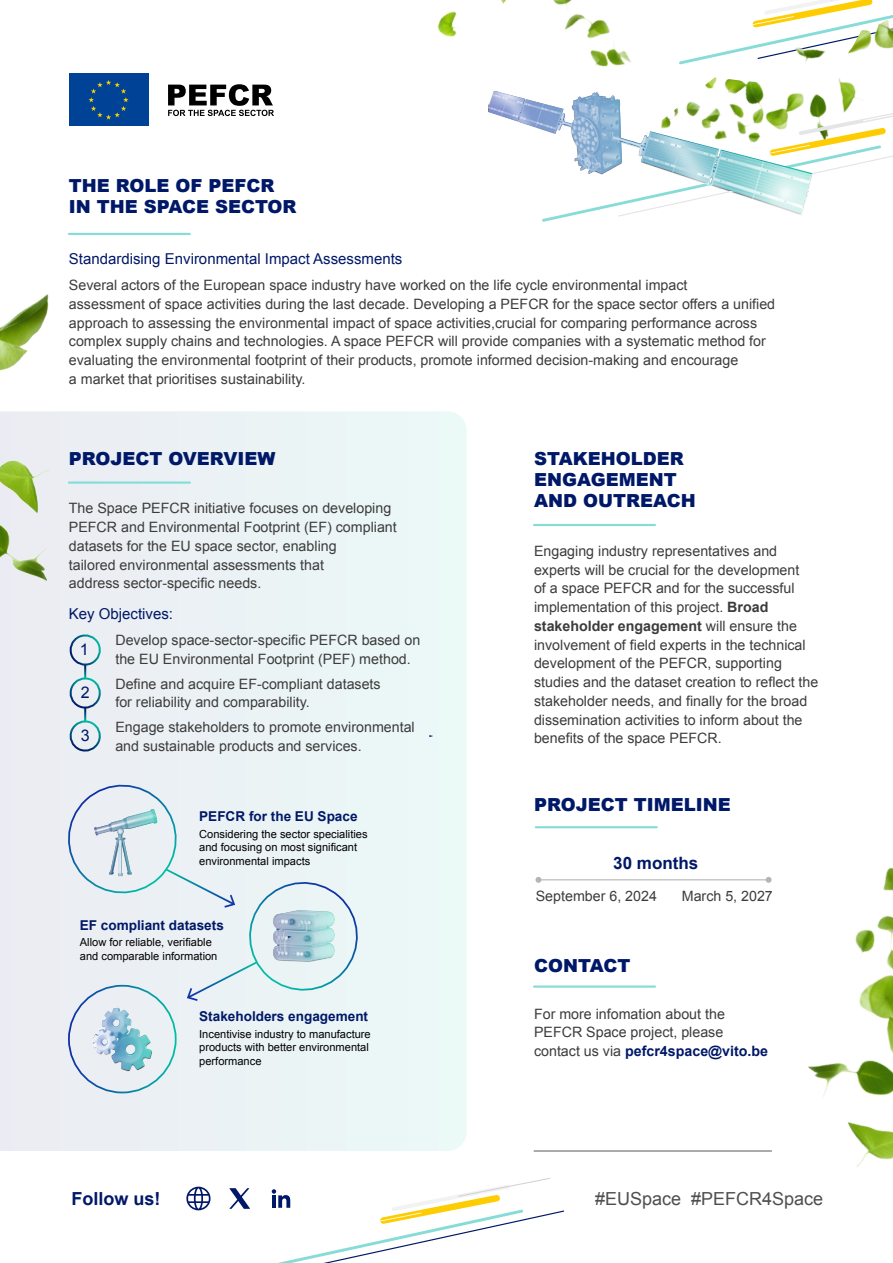
<style>
.page{position:relative;width:893px;height:1263px;background:#fff}
.page>*{position:absolute;margin:0;border:0;box-sizing:border-box;transform-origin:0 0}
.t1{font:900 18px/21px "Arial";color:#001868}
.t2{font:18px "Arial";color:#4f4f4f}
.t3{font:700 18px "Arial";color:#001868}
.t4{font:700 16.95px "Arial";color:#001868}
.t5{font:16.05px "Arial";color:#001868}
.t6{font:15px "Arial";color:#001868}
.t7{font:14.25px/18.8px "Arial";color:#3c3c3b}
.t8{font:700 13.5px "Arial";color:#001868}
.t9{font:11.1px/13.5px "Arial";color:#000}
.s1{font-weight:700}
.s2{font-weight:700;color:#001868}
</style>
<div class="page">
<div style="left:0;top:411px;width:467px;height:740px;background:#ebf5f6"></div>
<svg style="left:774px;top:0;width:99px;height:10px"></svg>
<div style="left:69px;top:73px;width:79px;height:53px;background:#004295"></div>
<svg style="left:88px;top:80px;width:27px;height:40px"></svg>
<hr style="left:534px;top:524px;width:121px;height:2px;background:#88dcd8">
<hr style="left:536px;top:826px;width:121px;height:2px;background:#88dcd8">
<hr style="left:534px;top:985px;width:121px;height:3px;background:#88dcd8">
<hr style="left:538px;top:879px;width:231px;height:1px;background:#b5b5b5">
<svg style="left:535px;top:877px;width:6px;height:6px"></svg>
<img style="left:81px;top:1001px;width:82px;height:79px">
<svg style="left:61px;top:777px;width:302px;height:224px;background:#e2ecf0"></svg>
<hr style="left:534px;top:1150px;width:238px;height:1px;background:#595959">
<svg style="left:186px;top:1178px;width:364px;height:85px"></svg>
<img style="left:694px;top:10px;width:199px;height:81px">
<svg style="left:816px;top:91px;width:77px;height:82px"></svg>
<img style="left:694px;top:90px;width:122px;height:125px">
<img style="left:0;top:232px;width:194px;height:619px">
<div style="left:0;top:1117px;width:51px;height:34px;background:#ebedf3"></div>
<img style="left:550px;top:826px;width:343px;height:389px">
<img style="left:115px;top:0;width:579px;height:222px">
<hr style="left:69px;top:233px;width:121px;height:2px;background:#88dcd8">
<p class="t1" style="left:69px;top:174px;width:229px">THE ROLE OF PEFCR<br>IN THE SPACE SECTOR</p>
<p class="t6" style="left:69px;top:249px;width:335px">Standardising Environmental Impact Assessments</p>
<p class="t7" style="left:69px;top:276px;width:708px">Several actors of the European space industry have worked on the life cycle environmental impact<br>assessment of space activities during the last decade. Developing a PEFCR for the space sector offers a unified approach to assessing the environmental impact of space activities,crucial for comparing performance across complex supply chains and technologies. A space PEFCR will provide companies with a systematic method for evaluating the environmental footprint of their products, promote informed decision-making and encourage<br>a market that prioritises sustainability.</p>
<p class="t1" style="left:69px;top:447px;width:208px">PROJECT OVERVIEW</p>
<p class="t7" style="left:69px;top:499px;width:329px">The Space PEFCR initiative focuses on developing PEFCR and Environmental Footprint (EF) compliant datasets for the EU space sector, enabling<br>tailored environmental assessments that<br>address sector-specific needs.</p>
<p class="t6" style="left:69px;top:603px;width:106px">Key Objectives:</p>
<p class="t5" style="left:80px;top:639px;width:10px">1</p>
<p class="t7" style="left:115px;top:631px;width:306px">Develop space-sector-specific PEFCR based on the EU Environmental Footprint (PEF) method.</p>
<p class="t7" style="left:115px;top:674px;width:267px">Define and acquire EF-compliant datasets for reliability and comparability.</p>
<p class="t7" style="left:115px;top:718px;width:301px">Engage stakeholders to promote environmental and sustainable products and services.</p>
<p class="t5" style="left:81px;top:682px;width:10px">2</p>
<p class="t5" style="left:81px;top:725px;width:10px">3</p>
<p class="t8" style="left:199px;top:807px;width:160px">PEFCR for the EU Space</p>
<p class="t9" style="left:199px;top:827px;width:170px">Considering the sector specialities and focusing on most significant environmental impacts</p>
<p class="t8" style="left:80px;top:916px;width:146px">EF compliant datasets</p>
<p class="t9" style="left:80px;top:936px;width:139px">Allow for reliable, verifiable and comparable information</p>
<p class="t8" style="left:199px;top:1007px;width:170px">Stakeholders engagement</p>
<p class="t9" style="left:199px;top:1027px;width:173px">Incentivise industry to manufacture products with better environmental performance</p>
<p class="t1" style="left:534px;top:447px;width:163px">STAKEHOLDER<br>ENGAGEMENT<br>AND OUTREACH</p>
<p class="t7" style="left:534px;top:542px;width:286px">Engaging industry representatives and experts will be crucial for the development<br>of a space PEFCR and for the successful implementation of this project. <span class="s1">Broad stakeholder engagement</span> will ensure the involvement of field experts in the technical development of the PEFCR, supporting studies and the dataset creation to reflect the stakeholder needs, and finally for the broad dissemination activities to inform about the benefits of the space PEFCR.</p>
<p class="t1" style="left:534px;top:793px;width:198px">PROJECT TIMELINE</p>
<p class="t4" style="left:613px;top:852px;width:87px">30 months</p>
<p class="t7" style="left:536px;top:887px;width:123px">September 6, 2024</p>
<p class="t7" style="left:682px;top:887px;width:93px">March 5, 2027</p>
<p class="t1" style="left:534px;top:955px;width:98px">CONTACT</p>
<p class="t7" style="left:534px;top:1004px;width:236px">For more infomation about the<br>PEFCR Space project, please contact us via <span class="s2">pefcr4space@vito.be</span></p>
<p class="t3" style="left:71px;top:1186px;width:91px">Follow us!</p>
<p class="t2" style="left:595px;top:1186px;width:230px">#EUSpace #PEFCR4Space</p>
</div>
